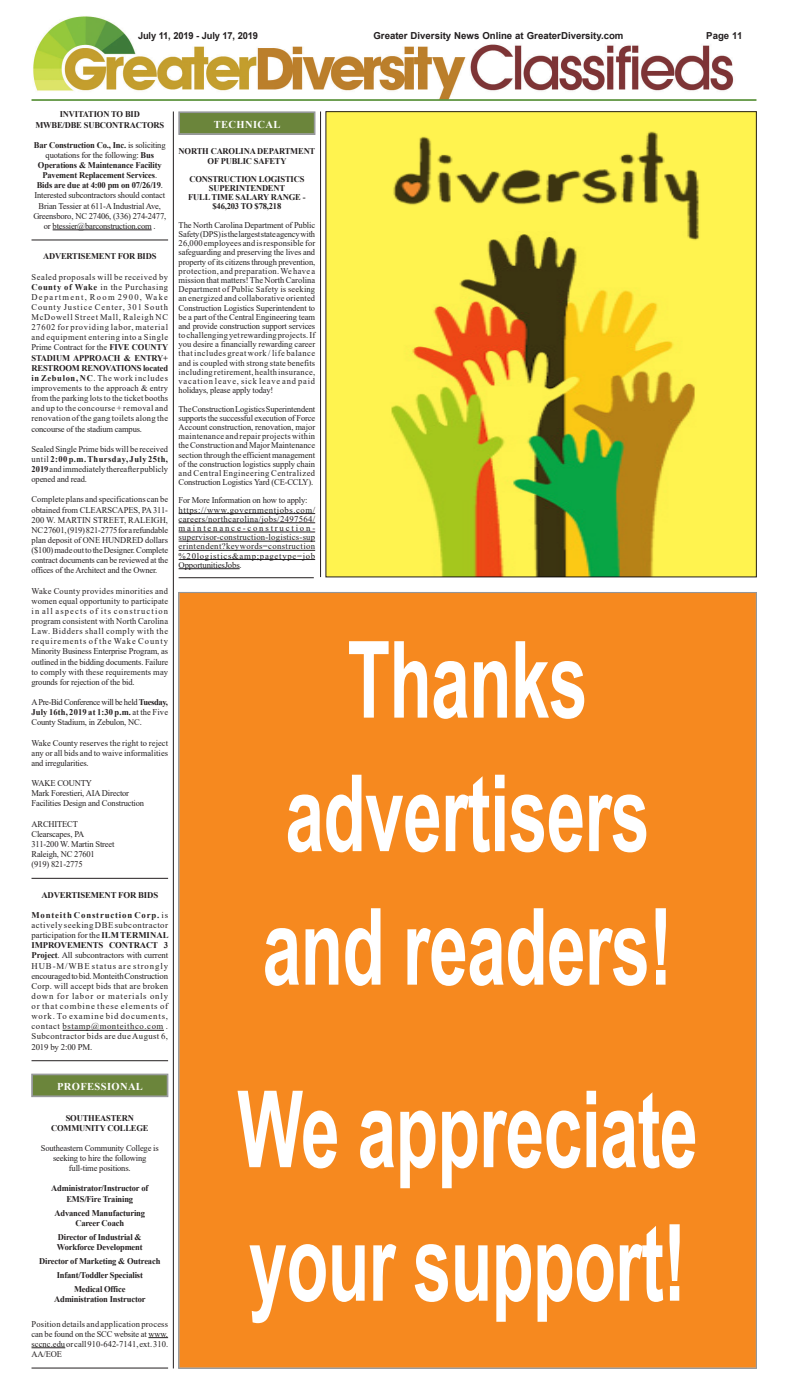
<style>
.page{position:relative;width:788px;height:1386px;background:#fff}
.page>*{position:absolute;margin:0;border:0;box-sizing:border-box;transform-origin:0 0}
.t1{font:700 106.75px "Arial";letter-spacing:-.01em;color:#fff;scale:.65 1}
.t2{font:700 106.75px "Arial";letter-spacing:-.01em;color:#fff;scale:.64 1}
.t3{font:700 10.5px "Times New Roman";letter-spacing:.035em;color:#fff}
.t4{font:700 9.62px "Arial";color:#231f20}
.t5{font:700 9.62px "Arial";letter-spacing:-.02em;color:#231f20}
.x_xmsonormal{font:8.75px/10.2px "Times New Roman";letter-spacing:-.02em;color:#231f20;text-align:justify}
.x_xmsonormal-2{font:700 8.75px/9.2px "Times New Roman";letter-spacing:-.02em;color:#231f20;text-align:center}
.s1{font-weight:700}
</style>
<div class="page">
<img style="left:33px;top:16px;width:701px;height:83px">
<hr style="left:32px;top:99px;width:724px;height:2px;background:#5e953f">
<div style="left:326px;top:112px;width:430px;height:465px;background:#fff34f"></div>
<img style="left:393px;top:131px;width:306px;height:100px">
<img style="left:391px;top:231px;width:308px;height:345px">
<hr style="left:173px;top:112px;width:1px;height:1256px;background:#231f20">
<hr style="left:53px;top:230px;width:99px;height:1px;background:#231f20">
<hr style="left:32px;top:240px;width:136px;height:1px;background:#231f20">
<hr style="left:32px;top:878px;width:136px;height:1px;background:#231f20">
<hr style="left:63px;top:1030px;width:101px;height:1px;background:#231f20">
<hr style="left:32px;top:1061px;width:136px;height:1px;background:#231f20">
<svg style="left:148px;top:1337px;width:20px;height:1px"></svg>
<hr style="left:32px;top:1348px;width:33px;height:1px;background:#231f20">
<hr style="left:32px;top:1368px;width:136px;height:1px;background:#231f20">
<svg style="left:31px;top:1074px;width:137px;height:23px;background:#708847"></svg>
<div style="left:32px;top:1075px;width:135px;height:21px;border:1px solid #939598"></div>
<hr style="left:179px;top:513px;width:136px;height:1px;background:#231f20">
<hr style="left:179px;top:523px;width:136px;height:1px;background:#231f20">
<hr style="left:179px;top:532px;width:136px;height:1px;background:#231f20">
<hr style="left:179px;top:541px;width:136px;height:1px;background:#231f20">
<hr style="left:179px;top:550px;width:136px;height:1px;background:#231f20">
<hr style="left:179px;top:559px;width:136px;height:1px;background:#231f20">
<hr style="left:179px;top:569px;width:61px;height:1px;background:#231f20">
<hr style="left:179px;top:578px;width:135px;height:1px;background:#231f20">
<svg style="left:178px;top:111px;width:137px;height:24px;background:#728948"></svg>
<div style="left:179px;top:112px;width:135px;height:22px;border:1px solid #939598"></div>
<hr style="left:320px;top:112px;width:1px;height:465px;background:#231f20">
<div style="left:178px;top:592px;width:578px;height:776px;background:#f6891f"></div>
<p class="t5" style="left:138px;top:28px;width:121px">July 11, 2019 - July 17, 2019</p>
<p class="t4" style="left:373px;top:29px;width:251px">Greater Diversity News Online at GreaterDiversity.com</p>
<p class="t4" style="left:706px;top:29px;width:38px">Page 11</p>
<p class="x_xmsonormal-2" style="left:60px;top:110px;width:81px">INVITATION TO BID</p>
<p class="x_xmsonormal-2" style="left:35px;top:120px;width:130px">MWBE/DBE SUBCONTRACTORS</p>
<p class="x_xmsonormal" style="left:33px;top:140px;width:134px;text-align:center"><span class="s1">Bar Construction Co., Inc.</span> is soliciting quotations for the following: <span class="s1">Bus Operations &amp; Maintenance Facility Pavement Replacement Services</span>.<br><span class="s1">Bids are due at 4:00 pm on 07/26/19</span>.<br>Interested subcontractors should contact Brian Tessier at 611-A Industrial Ave, Greensboro, NC 27406, (336) 274-2477, or btessier@barconstruction.com .</p>
<p class="x_xmsonormal-2" style="left:43px;top:252px;width:115px">ADVERTISEMENT FOR BIDS</p>
<p class="x_xmsonormal" style="left:32px;top:271px;width:138px">Sealed proposals will be received by <span class="s1">County of Wake</span> in the Purchasing Department, Room 2900, Wake County Justice Center, 301 South McDowell Street Mall, Raleigh NC 27602 for providing labor, material and equipment entering into a Single Prime Contract for the <span class="s1">FIVE COUNTY STADIUM APPROACH &amp; ENTRY+ RESTROOM RENOVATIONS located in Zebulon, NC</span>. The work includes improvements to the approach &amp; entry from the parking lots to the ticket booths and up to the concourse + removal and renovation of the gang toilets along the concourse of the stadium campus.</p>
<p class="x_xmsonormal" style="left:32px;top:444px;width:138px">Sealed Single Prime bids will be received until <span class="s1">2:00 p.m. Thursday, July 25th, 2019</span> and immediately thereafter publicly opened and read.</p>
<p class="x_xmsonormal" style="left:32px;top:494px;width:138px">Complete plans and specifications can be obtained from CLEARSCAPES, PA 311- 200 W. MARTIN STREET, RALEIGH, NC 27601, (919) 821-2775 for a refundable plan deposit of ONE HUNDRED dollars ($100) made out to the Designer. Complete contract documents can be reviewed at the offices of the Architect and the Owner.</p>
<p class="x_xmsonormal" style="left:32px;top:585px;width:138px">Wake County provides minorities and women equal opportunity to participate in all aspects of its construction program consistent with North Carolina Law. Bidders shall comply with the requirements of the Wake County Minority Business Enterprise Program, as outlined in the bidding documents. Failure to comply with these requirements may grounds for rejection of the bid.</p>
<p class="x_xmsonormal" style="left:32px;top:697px;width:138px">A Pre-Bid Conference will be held <span class="s1">Tuesday, July 16th, 2019 at 1:30 p.m.</span> at the Five County Stadium, in Zebulon, NC.</p>
<p class="x_xmsonormal" style="left:32px;top:737px;width:138px">Wake County reserves the right to reject any or all bids and to waive informalities and irregularities.</p>
<p class="x_xmsonormal" style="left:32px;top:778px;width:62px">WAKE COUNTY</p>
<p class="x_xmsonormal" style="left:32px;top:788px;width:99px">Mark Forestieri, AIA Director</p>
<p class="x_xmsonormal" style="left:32px;top:798px;width:114px">Facilities Design and Construction</p>
<p class="x_xmsonormal" style="left:32px;top:818px;width:48px">ARCHITECT</p>
<p class="x_xmsonormal" style="left:32px;top:829px;width:54px">Clearscapes, PA</p>
<p class="x_xmsonormal" style="left:32px;top:839px;width:84px">311-200 W. Martin Street</p>
<p class="x_xmsonormal" style="left:32px;top:849px;width:65px">Raleigh, NC 27601</p>
<p class="x_xmsonormal" style="left:32px;top:859px;width:53px">(919) 821-2775</p>
<p class="x_xmsonormal-2" style="left:41px;top:890px;width:118px">ADVERTISEMENT FOR BIDS</p>
<p class="x_xmsonormal" style="left:32px;top:910px;width:138px"><span class="s1">Monteith Construction Corp.</span> is actively seeking DBE subcontractor participation for the <span class="s1">ILM TERMINAL IMPROVEMENTS CONTRACT 3<br>Project</span>. All subcontractors with current HUB-M/WBE status are strongly encouraged to bid. Monteith Construction Corp. will accept bids that are broken down for labor or materials only or that combine these elements of work. To examine bid documents, contact bstamp@monteithco.com .<br>Subcontractor bids are due August 6, 2019 by 2:00 PM.</p>
<p class="t3" style="left:57px;top:1079px;width:87px">PROFESSIONAL</p>
<p class="x_xmsonormal-2" style="left:66px;top:1113px;width:70px">SOUTHEASTERN</p>
<p class="x_xmsonormal-2" style="left:51px;top:1123px;width:99px">COMMUNITY COLLEGE</p>
<p class="x_xmsonormal" style="left:41px;top:1143px;width:119px;text-align:center">Southeastern Community College is seeking to hire the following</p>
<p class="x_xmsonormal" style="left:69px;top:1163px;width:63px">full-time positions.</p>
<p class="x_xmsonormal-2" style="left:51px;top:1184px;width:99px">Administrator/Instructor of</p>
<p class="x_xmsonormal-2" style="left:66px;top:1194px;width:68px">EMS/Fire Training</p>
<p class="x_xmsonormal-2" style="left:55px;top:1208px;width:92px">Advanced Manufacturing</p>
<p class="x_xmsonormal-2" style="left:75px;top:1218px;width:50px">Career Coach</p>
<p class="x_xmsonormal-2" style="left:58px;top:1232px;width:85px">Director of Industrial &amp;</p>
<p class="x_xmsonormal-2" style="left:57px;top:1242px;width:87px">Workforce Development</p>
<p class="x_xmsonormal-2" style="left:39px;top:1256px;width:123px">Director of Marketing &amp; Outreach</p>
<p class="x_xmsonormal-2" style="left:57px;top:1270px;width:88px">Infant/Toddler Specialist</p>
<p class="x_xmsonormal-2" style="left:74px;top:1284px;width:53px">Medical Office</p>
<p class="x_xmsonormal-2" style="left:54px;top:1295px;width:93px">Administration Instructor</p>
<p class="x_xmsonormal" style="left:32px;top:1318px;width:138px">Position details and application process can be found on the SCC website at www. sccnc.edu or call 910-642-7141, ext. 310.<br>AA/EOE</p>
<p class="t3" style="left:214px;top:117px;width:68px">TECHNICAL</p>
<p class="x_xmsonormal-2" style="left:179px;top:147px;width:138px">NORTH CAROLINA DEPARTMENT<br>OF PUBLIC SAFETY</p>
<p class="x_xmsonormal-2" style="left:189px;top:174px;width:116px">CONSTRUCTION LOGISTICS<br>SUPERINTENDENT</p>
<p class="x_xmsonormal-2" style="left:188px;top:192px;width:119px">FULL TIME SALARY RANGE - $46,203 TO $78,218</p>
<p class="x_xmsonormal" style="left:179px;top:220px;width:138px;line-height:9.2px">The North Carolina Department of Public Safety (DPS) is the largest state agency with 26,000 employees and is responsible for safeguarding and preserving the lives and property of its citizens through prevention, protection, and preparation. We have a mission that matters! The North Carolina Department of Public Safety is seeking an energized and collaborative oriented Construction Logistics Superintendent to be a part of the Central Engineering team and provide construction support services to challenging yet rewarding projects. If you desire a financially rewarding career that includes great work / life balance and is coupled with strong state benefits including retirement, health insurance, vacation leave, sick leave and paid holidays, please apply today!</p>
<p class="x_xmsonormal" style="left:179px;top:404px;width:138px;line-height:9.2px">The Construction Logistics Superintendent supports the successful execution of Force Account construction, renovation, major maintenance and repair projects within the Construction and Major Maintenance section through the efficient management of the construction logistics supply chain and Central Engineering Centralized Construction Logistics Yard (CE-CCLY).</p>
<p class="x_xmsonormal" style="left:179px;top:495px;width:130px">For More Information on how to apply:</p>
<p class="x_xmsonormal" style="left:179px;top:505px;width:138px;line-height:9.2px">https://www.governmentjobs.com/ careers/northcarolina/jobs/2497564/ maintenance-construction&shy;supervisor-construction-logistics-sup erintendent?keywords=construction %20logistics&amp;amp;pagetype=job OpportunitiesJobs.</p>
<p class="t1" style="left:347px;top:605px;width:371px">Thanks</p>
<p class="t1" style="left:285px;top:738px;width:562px">advertisers</p>
<p class="t1" style="left:262px;top:872px;width:632px">and readers!</p>
<p class="t1" style="left:237px;top:1054px;width:710px">We appreciate</p>
<p class="t2" style="left:249px;top:1188px;width:684px">your support!</p>
</div>
